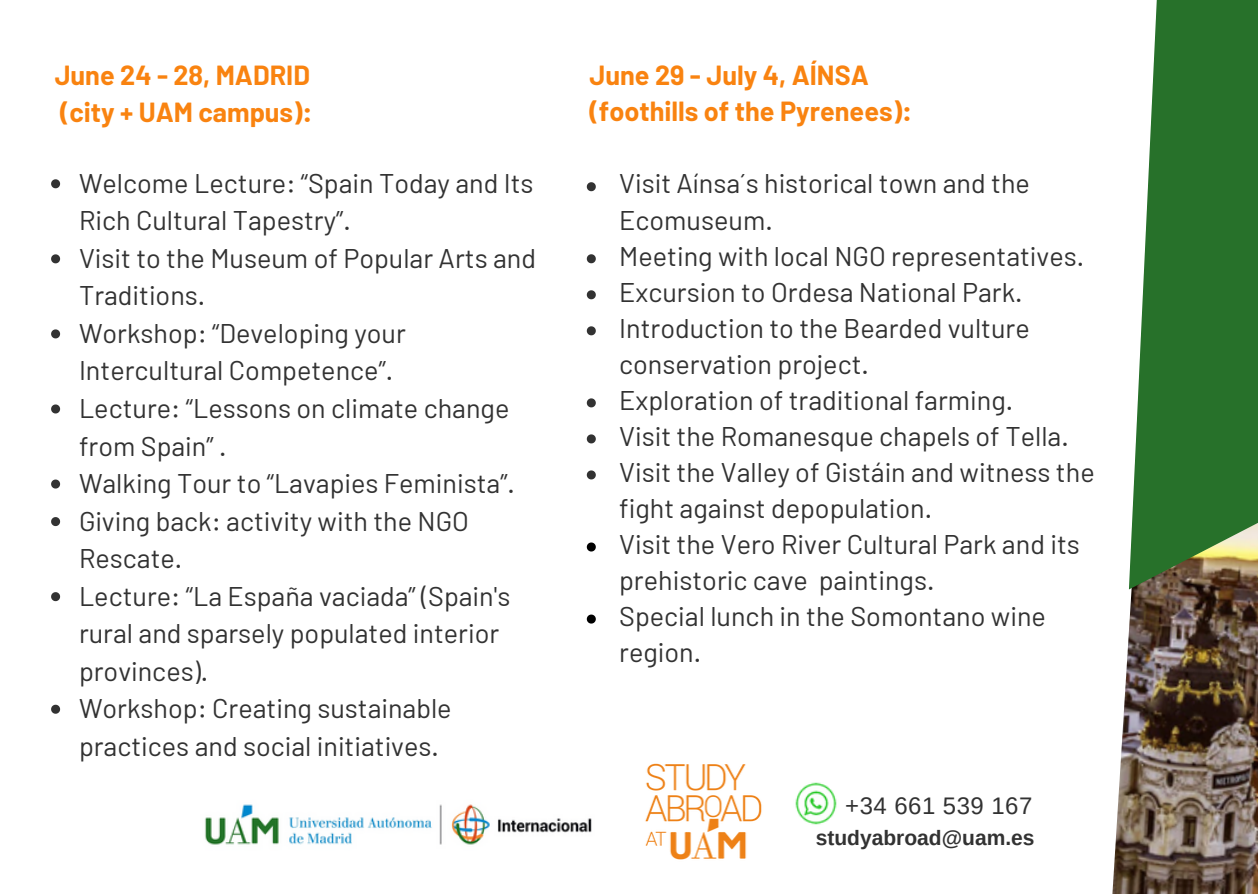
<style>
.page{position:relative;width:1258px;height:894px;background:#fff}
.page>*{position:absolute;margin:0;border:0;box-sizing:border-box;transform-origin:0 0}
.t1{font:27px/37.5px "Barlow";color:#323232}
.t2{font:700 27px/37.5px "Barlow";color:#f98310}
.t3{font:24px "Arimo";letter-spacing:.02em;color:#323232}
.t4{font:700 21px "Arimo";color:#323232}
</style>
<div class="page">
<img style="left:1112px;top:628px;width:146px;height:265px">
<img style="left:795px;top:782px;width:42px;height:43px">
<svg style="left:1129px;top:0;width:129px;height:628px;background:#457d43"></svg>
<img style="left:645px;top:763px;width:117px;height:97px">
<svg style="left:51px;top:179px;width:9px;height:9px"></svg>
<svg style="left:51px;top:254px;width:9px;height:9px"></svg>
<svg style="left:51px;top:329px;width:9px;height:9px"></svg>
<svg style="left:51px;top:404px;width:9px;height:9px"></svg>
<svg style="left:51px;top:479px;width:9px;height:9px"></svg>
<svg style="left:51px;top:517px;width:9px;height:9px"></svg>
<svg style="left:51px;top:592px;width:9px;height:9px"></svg>
<svg style="left:51px;top:704px;width:9px;height:9px"></svg>
<svg style="left:587px;top:182px;width:9px;height:9px"></svg>
<svg style="left:587px;top:254px;width:9px;height:9px"></svg>
<svg style="left:587px;top:290px;width:9px;height:9px"></svg>
<svg style="left:587px;top:326px;width:9px;height:9px"></svg>
<svg style="left:587px;top:398px;width:9px;height:9px"></svg>
<svg style="left:587px;top:434px;width:9px;height:9px"></svg>
<svg style="left:587px;top:470px;width:9px;height:9px"></svg>
<svg style="left:587px;top:542px;width:9px;height:9px"></svg>
<svg style="left:587px;top:614px;width:9px;height:9px"></svg>
<img style="left:205px;top:804px;width:387px;height:41px">
<p class="t2" style="left:55px;top:55px;width:259px">June 24 - 28, MADRID (city + UAM campus):</p>
<p class="t1" style="left:79px;top:163px;width:456px">Welcome Lecture: “Spain Today and Its<br>Rich Cultural Tapestry”.</p>
<p class="t1" style="left:79px;top:238px;width:458px">Visit to the Museum of Popular Arts and<br>Traditions.</p>
<p class="t1" style="left:79px;top:313px;width:328px">Workshop: “Developing your<br>Intercultural Competence”.</p>
<p class="t1" style="left:79px;top:388px;width:432px">Lecture: “Lessons on climate change from Spain” .</p>
<p class="t1" style="left:79px;top:463px;width:437px">Walking Tour to “Lavapies Feminista”.</p>
<p class="t1" style="left:79px;top:501px;width:391px">Giving back: activity with the NGO<br>Rescate.</p>
<p class="t1" style="left:79px;top:576px;width:433px">Lecture: “La España vaciada” (Spain's rural and sparsely populated interior provinces).</p>
<h1 class="t1" style="left:79px;top:688px;width:374px">Workshop: Creating sustainable practices and social initiatives.</h1>
<p class="t2" style="left:589px;top:57px;width:324px;line-height:36px">June 29 - July 4, AÍNSA (foothills of the Pyrenees):</p>
<p class="t1" style="left:619px;top:165px;width:412px;line-height:36px">Visit Aínsa´s historical town and the<br>Ecomuseum.</p>
<p class="t1" style="left:619px;top:236px;width:466px">Meeting with local NGO representatives.</p>
<p class="t1" style="left:619px;top:272px;width:405px">Excursion to Ordesa National Park.</p>
<p class="t1" style="left:619px;top:309px;width:412px;line-height:36px">Introduction to the Bearded vulture conservation project.</p>
<p class="t1" style="left:619px;top:380px;width:396px">Exploration of traditional farming.</p>
<p class="t1" style="left:619px;top:416px;width:451px">Visit the Romanesque chapels of Tella.</p>
<p class="t1" style="left:619px;top:453px;width:477px;line-height:36px">Visit the Valley of Gistáin and witness the fight against depopulation.</p>
<p class="t1" style="left:619px;top:525px;width:462px;line-height:36px">Visit the Vero River Cultural Park and its prehistoric cave paintings.</p>
<p class="t1" style="left:619px;top:597px;width:428px;line-height:36px">Special lunch in the Somontano wine region.</p>
<h1 class="t3" style="left:845px;top:791px;width:189px">+34 661 539 167</h1>
<p class="t4" style="left:816px;top:825px;width:220px">studyabroad@uam.es</p>
</div>
